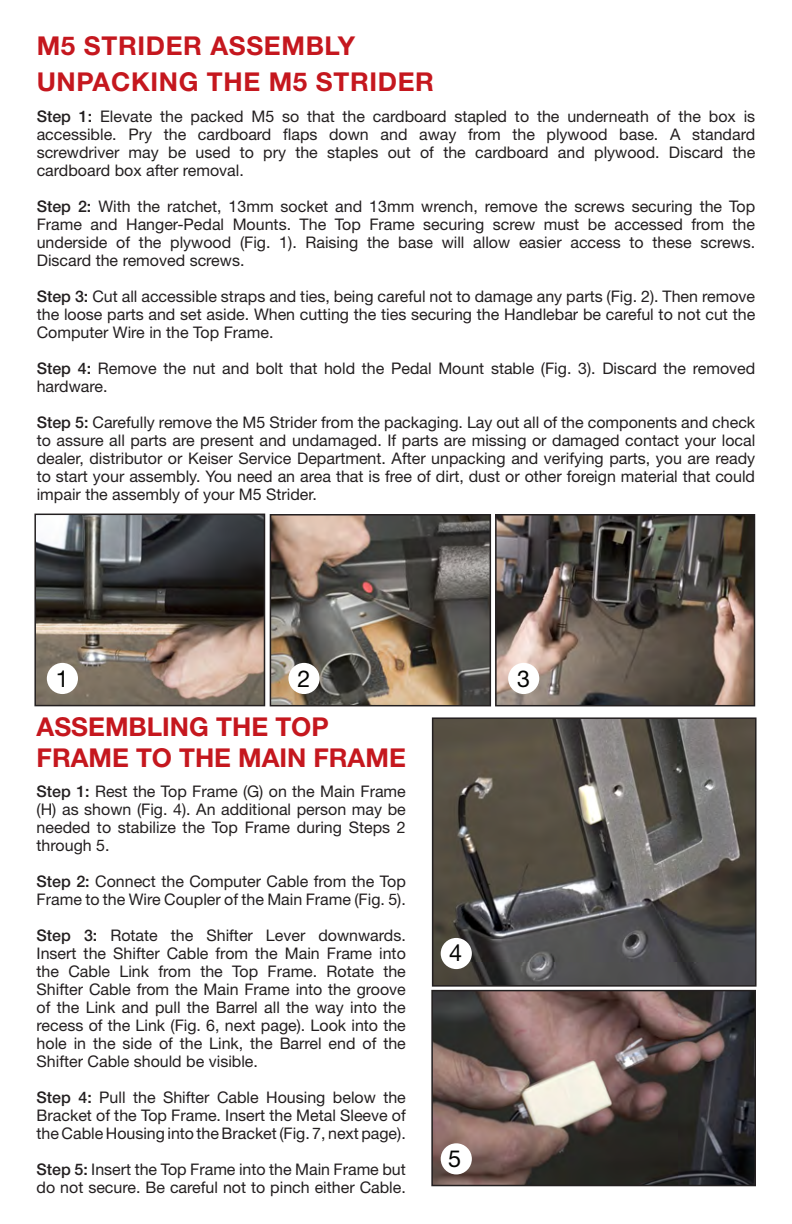
<style>
.page{position:relative;width:792px;height:1224px;background:#fff}
.page>*{position:absolute;margin:0;border:0;box-sizing:border-box;transform-origin:0 0}
.t1{font:700 26px/31.2px "Helvetica Neue LT Std";letter-spacing:.01em;color:#c5171e}
.t2{font:23.4px "Helvetica Neue LT Std";color:#040503}
.t3{font:23.2px "Helvetica Neue LT Std";color:#040503}
.t4{font:16px/18px "Helvetica Neue LT Std";color:#231f20;text-align:justify}
.s1{font-weight:500}
</style>
<div class="page">
<img style="left:37px;top:517px;width:225px;height:186px">
<div style="left:34px;top:514px;width:231px;height:192px;border:2px solid #231f20"></div>
<img style="left:273px;top:517px;width:215px;height:186px">
<div style="left:270px;top:514px;width:221px;height:192px;border:2px solid #231f20"></div>
<img style="left:498px;top:517px;width:254px;height:186px">
<div style="left:495px;top:514px;width:260px;height:192px;border:2px solid #231f20"></div>
<div style="left:47px;top:663px;width:31px;height:31px;background:#fff;border-radius:50%"></div>
<div style="left:288px;top:663px;width:32px;height:31px;background:#fff;border-radius:50%"></div>
<div style="left:508px;top:663px;width:31px;height:31px;background:#fff;border-radius:50%"></div>
<img style="left:435px;top:720px;width:319px;height:264px">
<div style="left:432px;top:717px;width:325px;height:270px;border:2px solid #231f20"></div>
<img style="left:434px;top:993px;width:319px;height:190px">
<div style="left:431px;top:990px;width:325px;height:196px;border:2px solid #231f20"></div>
<div style="left:441px;top:1143px;width:31px;height:31px;background:#fff;border-radius:50%"></div>
<div style="left:441px;top:938px;width:31px;height:31px;background:#fff;border-radius:50%"></div>
<p class="t1" style="left:37px;top:29px;width:320px">M5 STRIDER ASSEMBLY</p>
<p class="t1" style="left:37px;top:66px;width:399px">UNPACKING THE M5 STRIDER</p>
<p class="t4" style="left:37px;top:107px;width:720px"><span class="s1">Step 1:</span> Elevate the packed M5 so that the cardboard stapled to the underneath of the box is accessible. Pry the cardboard flaps down and away from the plywood base. A standard screwdriver may be used to pry the staples out of the cardboard and plywood. Discard the cardboard box after removal.</p>
<p class="t4" style="left:37px;top:197px;width:720px"><span class="s1">Step 2:</span> With the ratchet, 13mm socket and 13mm wrench, remove the screws securing the Top Frame and Hanger-Pedal Mounts. The Top Frame securing screw must be accessed from the underside of the plywood (Fig. 1). Raising the base will allow easier access to these screws.<br>Discard the removed screws.</p>
<p class="t4" style="left:37px;top:287px;width:720px"><span class="s1">Step 3:</span> Cut all accessible straps and ties, being careful not to damage any parts (Fig. 2). Then remove the loose parts and set aside. When cutting the ties securing the Handlebar be careful to not cut the Computer Wire in the Top Frame.</p>
<p class="t4" style="left:37px;top:359px;width:720px"><span class="s1">Step 4:</span> Remove the nut and bolt that hold the Pedal Mount stable (Fig. 3). Discard the removed hardware.</p>
<p class="t4" style="left:37px;top:413px;width:720px"><span class="s1">Step 5:</span> Carefully remove the M5 Strider from the packaging. Lay out all of the components and check to assure all parts are present and undamaged. If parts are missing or damaged contact your local dealer, distributor or Keiser Service Department. After unpacking and verifying parts, you are ready to start your assembly. You need an area that is free of dirt, dust or other foreign material that could impair the assembly of your M5 Strider.</p>
<p class="t3" style="left:56px;top:665px;width:14px">1</p>
<p class="t3" style="left:297px;top:665px;width:14px">2</p>
<p class="t3" style="left:517px;top:665px;width:14px">3</p>
<p class="t1" style="left:37px;top:710px;width:371px">ASSEMBLING THE TOP<br>FRAME TO THE MAIN FRAME</p>
<p class="t4" style="left:37px;top:782px;width:371px"><span class="s1">Step 1:</span> Rest the Top Frame (G) on the Main Frame (H) as shown (Fig. 4). An additional person may be needed to stabilize the Top Frame during Steps 2 through 5.</p>
<p class="t4" style="left:37px;top:872px;width:371px"><span class="s1">Step 2:</span> Connect the Computer Cable from the Top<br>Frame to the Wire Coupler of the Main Frame (Fig. 5).</p>
<p class="t4" style="left:37px;top:926px;width:371px"><span class="s1">Step 3:</span> Rotate the Shifter Lever downwards.<br>Insert the Shifter Cable from the Main Frame into the Cable Link from the Top Frame. Rotate the Shifter Cable from the Main Frame into the groove of the Link and pull the Barrel all the way into the recess of the Link (Fig. 6, next page). Look into the hole in the side of the Link, the Barrel end of the Shifter Cable should be visible.</p>
<p class="t4" style="left:37px;top:1088px;width:371px"><span class="s1">Step 4:</span> Pull the Shifter Cable Housing below the Bracket of the Top Frame. Insert the Metal Sleeve of the Cable Housing into the Bracket (Fig. 7, next page).</p>
<p class="t4" style="left:37px;top:1160px;width:371px"><span class="s1">Step 5:</span> Insert the Top Frame into the Main Frame but do not secure. Be careful not to pinch either Cable.</p>
<p class="t2" style="left:449px;top:939px;width:15px">4</p>
<p class="t2" style="left:448px;top:1145px;width:15px">5</p>
</div>
